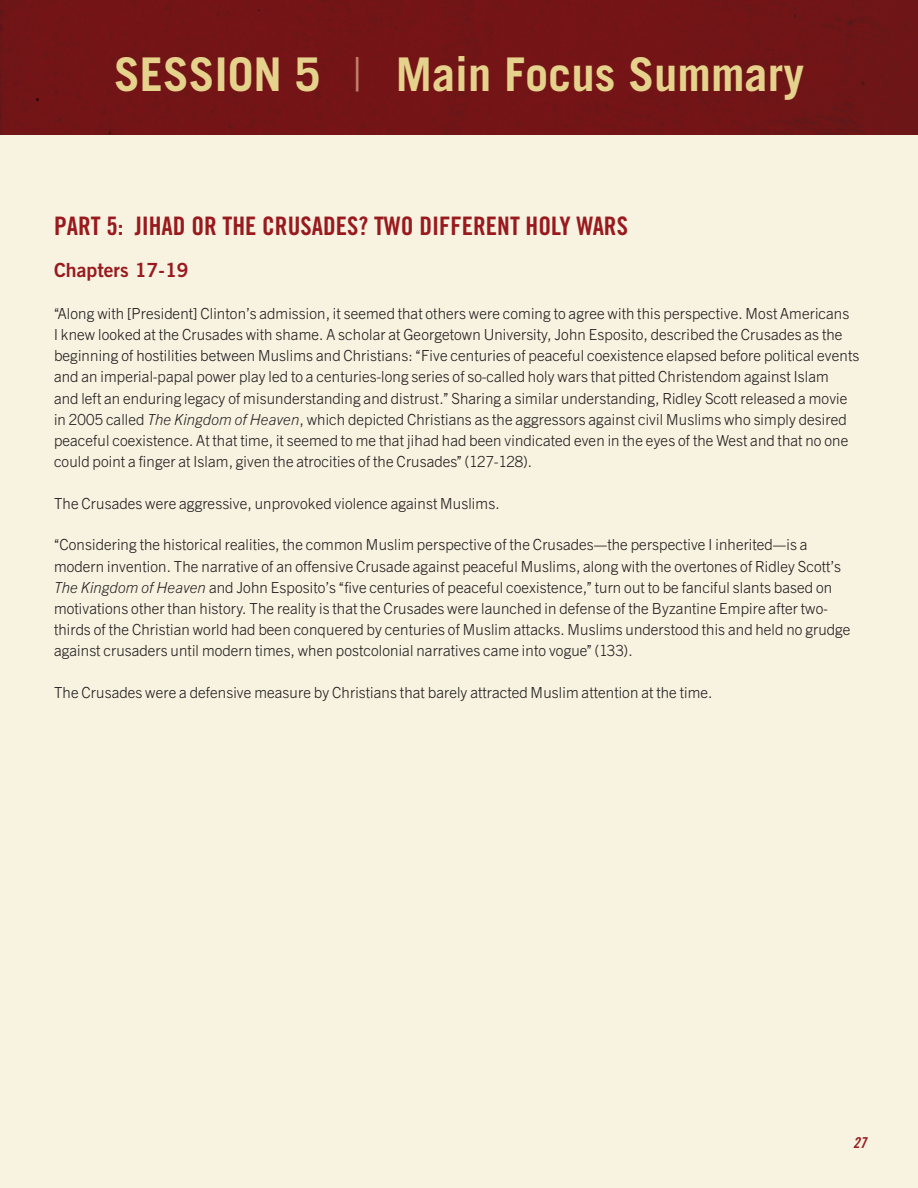
<style>
.page{position:relative;width:918px;height:1188px;background:#f8f3e1}
.page>*{position:absolute;margin:0;border:0;box-sizing:border-box;transform-origin:0 0}
.t1{font:700 46.5px "Trade Gothic";color:#e5d28c}
.t2{font:25.5px "Trade Gothic Bold Cond Twenty";color:#991a1e}
.t3{font:19.5px "Trade Gothic Bold Two";color:#991a1e}
.t4{font:16.5px/21px "Trade Gothic Lgt";letter-spacing:.01em;color:#231f20}
.t5{font:15px "Trade Gothic Bold Cond Twenty Obl";color:#991a1e}
.s1{font-weight:300;color:#c2806c}
.s2{font-family:"Trade Gothic Lgt Itl"}
</style>
<div class="page">
<div style="left:0;top:0;width:918px;height:135px;background:#731417"></div>
<h1 class="t1" style="left:114px;top:45px;width:691px">SESSION 5 <span class="s1">|</span> Main Focus Summary</h1>
<h2 class="t2" style="left:54px;top:211px;width:576px">PART 5: JIHAD OR THE CRUSADES? TWO DIFFERENT HOLY WARS</h2>
<p class="t3" style="left:54px;top:258px;width:136px">Chapters 17-19</p>
<p class="t4" style="left:54px;top:305px;width:807px">“Along with [President] Clinton’s admission, it seemed that others were coming to agree with this perspective. Most Americans<br>I knew looked at the Crusades with shame. A scholar at Georgetown University, John Esposito, described the Crusades as the beginning of hostilities between Muslims and Christians: “Five centuries of peaceful coexistence elapsed before political events and an imperial-papal power play led to a centuries-long series of so-called holy wars that pitted Christendom against Islam<br>and left an enduring legacy of misunderstanding and distrust.” Sharing a similar understanding, Ridley Scott released a movie in 2005 called <span class="s2">The Kingdom of Heaven</span>, which depicted Christians as the aggressors against civil Muslims who simply desired peaceful coexistence. At that time, it seemed to me that jihad had been vindicated even in the eyes of the West and that no one could point a finger at Islam, given the atrocities of the Crusades” (127-128).</p>
<p class="t4" style="left:54px;top:494px;width:447px">The Crusades were aggressive, unprovoked violence against Muslims.</p>
<p class="t4" style="left:54px;top:536px;width:798px">“Considering the historical realities, the common Muslim perspective of the Crusades—the perspective I inherited—is a modern invention. The narrative of an offensive Crusade against peaceful Muslims, along with the overtones of Ridley Scott’s <span class="s2">The Kingdom of Heaven</span> and John Esposito’s “five centuries of peaceful coexistence,” turn out to be fanciful slants based on motivations other than history. The reality is that the Crusades were launched in defense of the Byzantine Empire after two&shy;thirds of the Christian world had been conquered by centuries of Muslim attacks. Muslims understood this and held no grudge against crusaders until modern times, when postcolonial narratives came into vogue” (133).</p>
<p class="t4" style="left:54px;top:683px;width:660px">The Crusades were a defensive measure by Christians that barely attracted Muslim attention at the time.</p>
<p class="t5" style="left:853px;top:1134px;width:15px">27</p>
</div>
